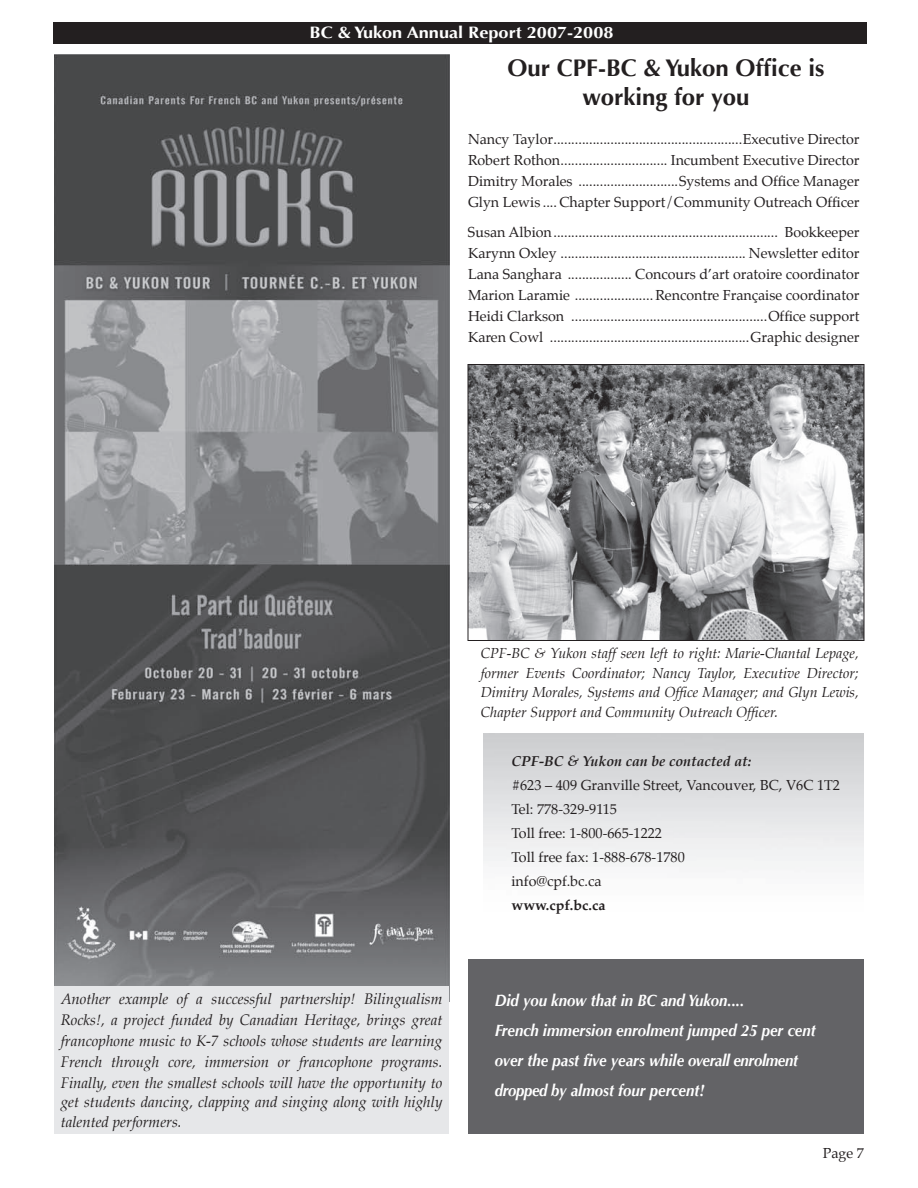
<style>
.page{position:relative;width:918px;height:1188px;background:#fff}
.page>*{position:absolute;margin:0;border:0;box-sizing:border-box;transform-origin:0 0}
.t1{font:700 24px/28.8px "Optima";color:#231f20;text-align:center}
.t2{font:italic 700 16.5px/30px "Optima";color:#fff;scale:.91 1}
.t3{font:700 16.5px "Optima";color:#fff;scale:1.1 1}
.t4{font:italic 15px/21px "Palatino";color:#231f20;text-align:justify}
.t5{font:14.25px/21px "Palatino";color:#231f20;text-align:justify}
.t6{font:italic 14.25px/19.5px "Palatino";color:#231f20;text-align:justify}
.t7{font:italic 700 14.25px "Palatino";color:#231f20}
.t8{font:700 14.25px "Palatino";color:#231f20}
</style>
<div class="page">
<img style="left:54px;top:54px;width:396px;height:948px">
<div style="left:55px;top:986px;width:394px;height:147px;background:#e6e7e9"></div>
<img style="left:470px;top:366px;width:392px;height:273px">
<div style="left:468px;top:364px;width:396px;height:277px;border:1px solid #231f20"></div>
<div style="left:468px;top:960px;width:396px;height:174px;background:#636366"></div>
<div style="left:54px;top:23px;width:813px;height:21px;background:#231f20"></div>
<p class="t3" style="left:310px;top:23px;width:278px">BC &amp; Yukon Annual Report 2007-2008</p>
<h1 class="t1" style="left:508px;top:54px;width:318px">Our CPF-BC &amp; Yukon Office is working for you</h1>
<p class="t5" style="left:468px;top:130px;width:393px">Nancy Taylor .....................................................Executive Director Robert Rothon .............................. Incumbent Executive Director Dimitry Morales ............................Systems and Office Manager Glyn Lewis .... Chapter Support/Community Outreach Officer</p>
<p class="t5" style="left:468px;top:223px;width:393px">Susan Albion ............................................................... Bookkeeper Karynn Oxley .................................................... Newsletter editor Lana Sanghara .................. Concours d’art oratoire coordinator Marion Laramie ...................... Rencontre Française coordinator Heidi Clarkson .......................................................Office support Karen Cowl ........................................................Graphic designer</p>
<p class="t4" style="left:61px;top:990px;width:383px">Another example of a successful partnership! Bilingualism Rocks!, a project funded by Canadian Heritage, brings great francophone music to K-7 schools whose students are learning French through core, immersion or francophone programs.<br>Finally, even the smallest schools will have the opportunity to</p>
<p class="t4" style="left:61px;top:1094px;width:383px;line-height:19.5px">get students dancing, clapping and singing along with highly talented performers.</p>
<p class="t6" style="left:481px;top:645px;width:379px">CPF-BC &amp; Yukon staff seen left to right: Marie-Chantal Lepage, former Events Coordinator; Nancy Taylor, Executive Director; Dimitry Morales, Systems and Office Manager; and Glyn Lewis, Chapter Support and Community Outreach Officer.</p>
<p class="t7" style="left:511px;top:753px;width:241px">CPF-BC &amp; Yukon can be contacted at:</p>
<p class="t5" style="left:511px;top:775px;width:330px;line-height:24px;text-align:left">#623 – 409 Granville Street, Vancouver, BC, V6C 1T2<br>Tel: 778-329-9115<br>Toll free: 1-800-665-1222<br>Toll free fax: 1-888-678-1780<br>info@cpf.bc.ca</p>
<p class="t8" style="left:512px;top:897px;width:96px">www.cpf.bc.ca</p>
<p class="t2" style="left:495px;top:985px;width:354px">Did you know that in BC and Yukon....<br>French immersion enrolment jumped 25 per cent over the past five years while overall enrolment dropped by almost four percent!</p>
<p class="t5" style="left:823px;top:1144px;width:43px">Page 7</p>
</div>
